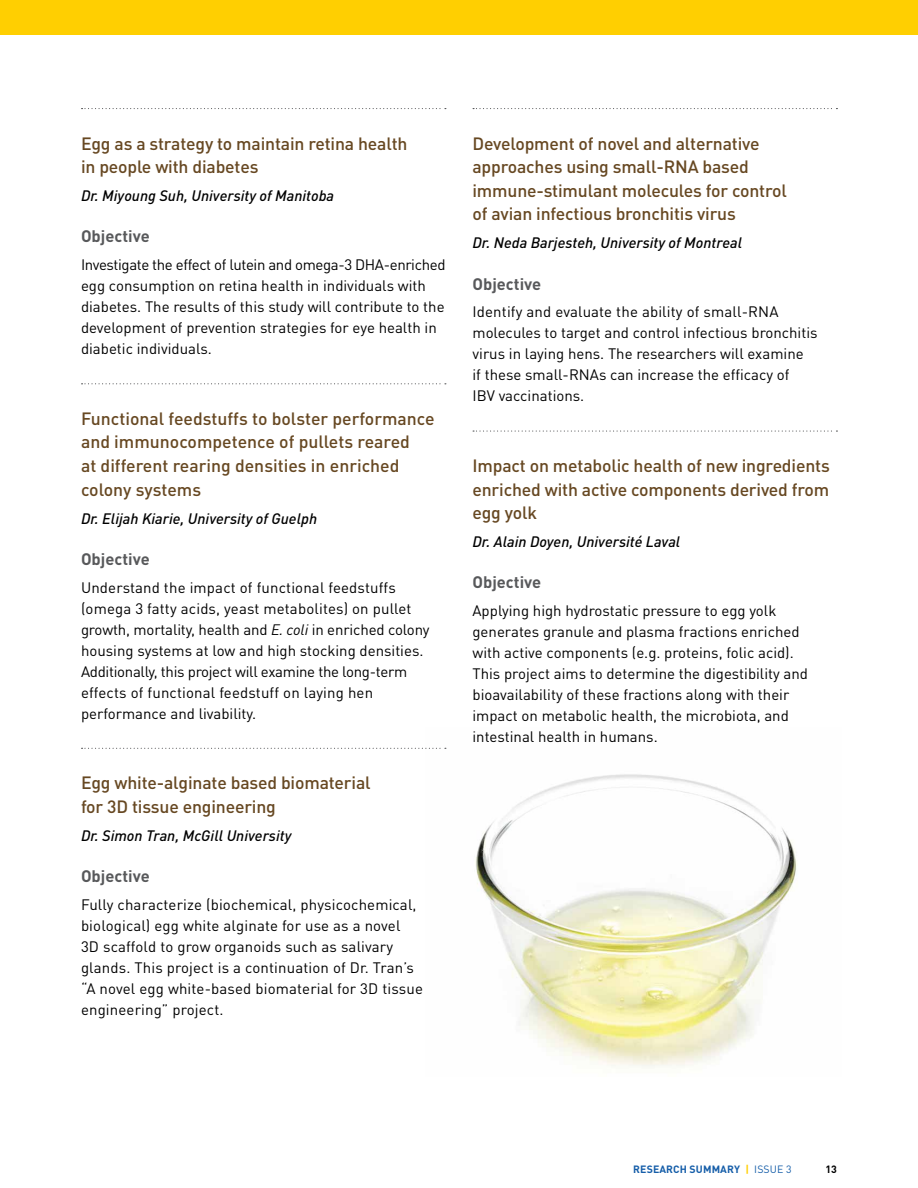
<style>
.page{position:relative;width:918px;height:1188px;background:#fff}
.page>*{position:absolute;margin:0;border:0;box-sizing:border-box;transform-origin:0 0}
.t1{font:500 17.7px/23.5px "DIN Pro";letter-spacing:-.01em;color:#674822}
.t2{font:700 16.5px "DIN Pro";color:#58595b}
.t3{font:15px/21px "DIN Pro";color:#000}
.t4{font:italic 500 15px "DIN";color:#000}
.t5{font:700 10.5px "DIN Pro";letter-spacing:.01em;color:#165ea9}
.t6{font:700 10.5px "DIN Pro";color:#000}
.s1{font-family:"DIN";font-style:italic}
.s2{color:#ffcf01}
.s3{font-weight:400}
</style>
<div class="page">
<div style="left:0;top:0;width:918px;height:35px;background:#ffcf01"></div>
<img style="left:426px;top:747px;width:371px;height:321px">
<svg style="left:82px;top:108px;width:364px;height:1px"></svg>
<svg style="left:82px;top:383px;width:364px;height:1px"></svg>
<svg style="left:82px;top:748px;width:364px;height:1px"></svg>
<svg style="left:473px;top:108px;width:364px;height:1px"></svg>
<svg style="left:473px;top:430px;width:364px;height:2px"></svg>
<p class="t1" style="left:81px;top:131px;width:328px">Egg as a strategy to maintain retina health in people with diabetes</p>
<p class="t4" style="left:81px;top:186px;width:255px">Dr. Miyoung Suh, University of Manitoba</p>
<p class="t2" style="left:81px;top:225px;width:70px">Objective</p>
<p class="t3" style="left:81px;top:253px;width:366px">Investigate the effect of lutein and omega-3 DHA-enriched egg consumption on retina health in individuals with diabetes. The results of this study will contribute to the development of prevention strategies for eye health in diabetic individuals.</p>
<p class="t1" style="left:81px;top:406px;width:355px">Functional feedstuffs to bolster performance and immunocompetence of pullets reared<br>at different rearing densities in enriched colony systems</p>
<p class="t4" style="left:81px;top:509px;width:238px">Dr. Elijah Kiarie, University of Guelph</p>
<p class="t2" style="left:81px;top:548px;width:70px">Objective</p>
<p class="t3" style="left:81px;top:576px;width:350px">Understand the impact of functional feedstuffs (omega 3 fatty acids, yeast metabolites) on pullet growth, mortality, health and <span class="s1">E. coli</span> in enriched colony housing systems at low and high stocking densities.<br>Additionally, this project will examine the long-term effects of functional feedstuff on laying hen performance and livability.</p>
<p class="t1" style="left:81px;top:770px;width:291px">Egg white-alginate based biomaterial for 3D tissue engineering</p>
<p class="t4" style="left:81px;top:826px;width:212px">Dr. Simon Tran, McGill University</p>
<p class="t2" style="left:81px;top:865px;width:70px">Objective</p>
<p class="t3" style="left:81px;top:893px;width:343px">Fully characterize (biochemical, physicochemical, biological) egg white alginate for use as a novel<br>3D scaffold to grow organoids such as salivary glands. This project is a continuation of Dr. Tran’s “A novel egg white-based biomaterial for 3D tissue engineering” project.</p>
<p class="t1" style="left:472px;top:131px;width:316px">Development of novel and alternative approaches using small-RNA based immune-stimulant molecules for control of avian infectious bronchitis virus</p>
<p class="t4" style="left:472px;top:233px;width:271px">Dr. Neda Barjesteh, University of Montreal</p>
<p class="t2" style="left:472px;top:272px;width:70px">Objective</p>
<p class="t3" style="left:472px;top:301px;width:347px">Identify and evaluate the ability of small-RNA molecules to target and control infectious bronchitis virus in laying hens. The researchers will examine<br>if these small-RNAs can increase the efficacy of<br>IBV vaccinations.</p>
<p class="t1" style="left:472px;top:453px;width:359px;text-align:justify">Impact on metabolic health of new ingredients enriched with active components derived from egg yolk</p>
<p class="t4" style="left:472px;top:532px;width:209px">Dr. Alain Doyen, Université Laval</p>
<p class="t2" style="left:472px;top:571px;width:70px">Objective</p>
<p class="t3" style="left:472px;top:600px;width:337px">Applying high hydrostatic pressure to egg yolk generates granule and plasma fractions enriched with active components (e.g. proteins, folic acid).<br>This project aims to determine the digestibility and bioavailability of these fractions along with their impact on metabolic health, the microbiota, and intestinal health in humans.</p>
<p class="t5" style="left:633px;top:1162px;width:160px">RESEARCH SUMMARY <span class="s2">|</span> <span class="s3">ISSUE 3</span></p>
<p class="t6" style="left:826px;top:1162px;width:13px">13</p>
</div>
